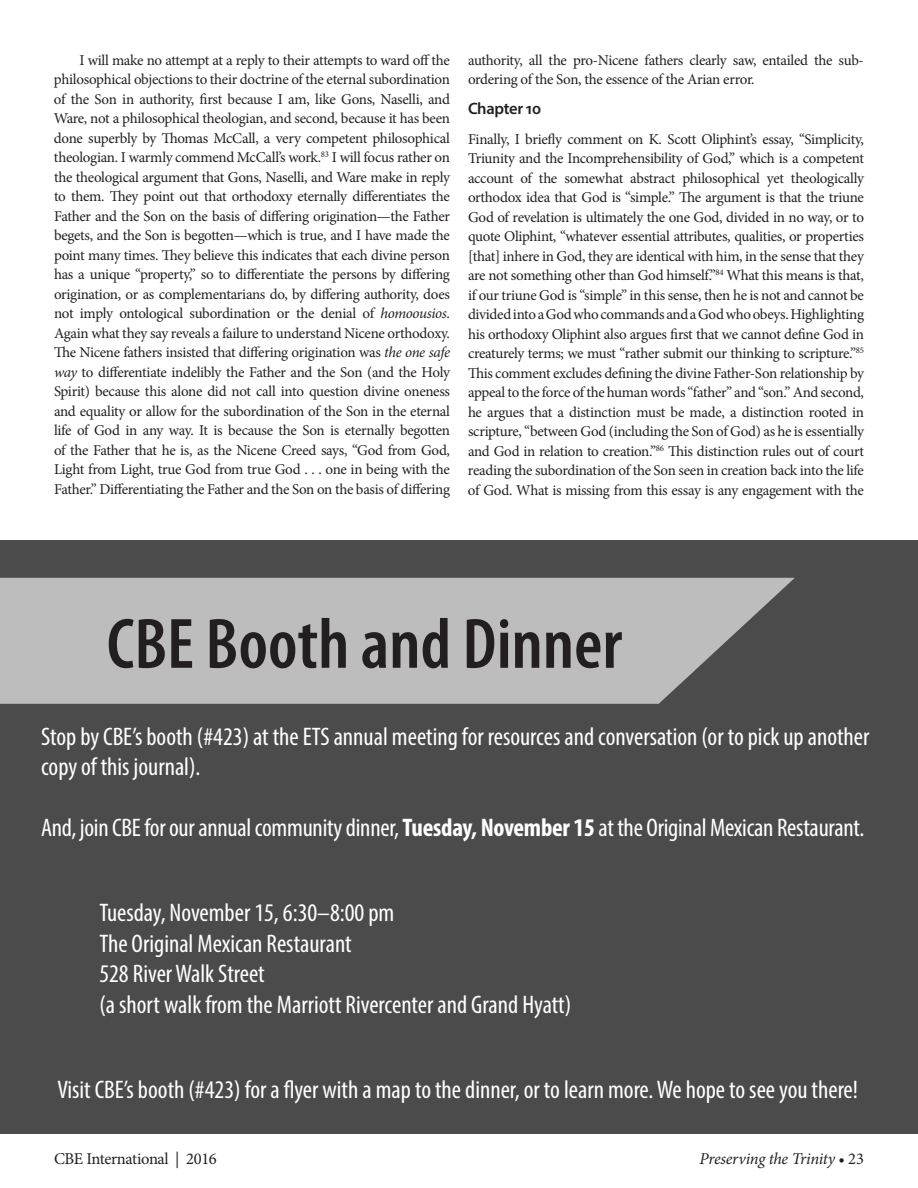
<style>
.page{position:relative;width:918px;height:1188px;background:#fff}
.page>*{position:absolute;margin:0;border:0;box-sizing:border-box;transform-origin:0 0}
.t1{font:600 condensed 72px "Myriad Pro";color:#231f20}
.t2{font:condensed 25.5px/30.6px "Myriad Pro";color:#fff}
.t3{font:italic 16.5px "Minion Pro";letter-spacing:-.02em;color:#231f20}
.t4{font:16.5px "Minion Pro";letter-spacing:-.02em;color:#231f20}
.t5{font:600 16.5px "Myriad Pro";letter-spacing:-.02em;color:#231f20}
.t6{font:15px/19.5px "Minion Pro";letter-spacing:-.025em;color:#231f20;text-align:justify}
.s1{font-style:italic}
.s2{font-weight:700}
.s3{font-style:normal}
</style>
<div class="page">
<div style="left:0;top:540px;width:918px;height:594px;background:#4c4b4b"></div>
<svg style="left:0;top:578px;width:795px;height:126px;background:#b4b3b3"></svg>
<p class="t6" style="left:54px;top:50px;width:398px;text-indent:26px">I will make no attempt at a reply to their attempts to ward off the philosophical objections to their doctrine of the eternal subordination of the Son in authority, first because I am, like Gons, Naselli, and Ware, not a philosophical theologian, and second, because it has been done superbly by Thomas McCall, a very competent philosophical theologian. I warmly commend McCall’s work.<sup>83</sup> I will focus rather on the theological argument that Gons, Naselli, and Ware make in reply to them. They point out that orthodoxy eternally differentiates the Father and the Son on the basis of differing origination—the Father begets, and the Son is begotten—which is true, and I have made the point many times. They believe this indicates that each divine person has a unique “property,” so to differentiate the persons by differing origination, or as complementarians do, by differing authority, does not imply ontological subordination or the denial of <span class="s1">homoousios</span>.<br>Again what they say reveals a failure to understand Nicene orthodoxy.<br>The Nicene fathers insisted that differing origination was <span class="s1">the one safe way</span> to differentiate indelibly the Father and the Son (and the Holy Spirit) because this alone did not call into question divine oneness and equality or allow for the subordination of the Son in the eternal life of God in any way. It is because the Son is eternally begotten of the Father that he is, as the Nicene Creed says, “God from God, Light from Light, true God from true God . . . one in being with the Father.” Differentiating the Father and the Son on the basis of differing</p>
<p class="t6" style="left:468px;top:50px;width:397px">authority, all the pro-Nicene fathers clearly saw, entailed the sub&shy;ordering of the Son, the essence of the Arian error.</p>
<p class="t5" style="left:468px;top:98px;width:75px">Chapter 10</p>
<p class="t6" style="left:468px;top:129px;width:398px">Finally, I briefly comment on K. Scott Oliphint’s essay, “Simplicity, Triunity and the Incomprehensibility of God,” which is a competent account of the somewhat abstract philosophical yet theologically orthodox idea that God is “simple.” The argument is that the triune God of revelation is ultimately the one God, divided in no way, or to quote Oliphint, “whatever essential attributes, qualities, or properties [that] inhere in God, they are identical with him, in the sense that they are not something other than God himself.”<sup>84</sup> What this means is that, if our triune God is “simple” in this sense, then he is not and cannot be divided into a God who commands and a God who obeys. Highlighting his orthodoxy Oliphint also argues first that we cannot define God in creaturely terms; we must “rather submit our thinking to scripture.”<sup>85<br></sup>This comment excludes defining the divine Father-Son relationship by appeal to the force of the human words “father” and “son.” And second, he argues that a distinction must be made, a distinction rooted in scripture, “between God (including the Son of God) as he is essentially and God in relation to creation.”<sup>86</sup> This distinction rules out of court reading the subordination of the Son seen in creation back into the life of God. What is missing from this essay is any engagement with the</p>
<h1 class="t1" style="left:107px;top:605px;width:517px">CBE Booth and Dinner</h1>
<h2 class="t2" style="left:41px;top:720px;width:830px">Stop by CBE’s booth (#423) at the ETS annual meeting for resources and conversation (or to pick up another copy of this journal).</h2>
<h2 class="t2" style="left:41px;top:812px;width:825px">And, join CBE for our annual community dinner, <span class="s2">Tuesday, November 15</span> at the Original Mexican Restaurant.</h2>
<h2 class="t2" style="left:99px;top:897px;width:473px">Tuesday, November 15, 6:30–8:00 pm<br>The Original Mexican Restaurant<br>528 River Walk Street<br>(a short walk from the Marriott Rivercenter and Grand Hyatt)</h2>
<h2 class="t2" style="left:57px;top:1073px;width:802px">Visit CBE’s booth (#423) for a flyer with a map to the dinner, or to learn more. We hope to see you there!</h2>
<p class="t4" style="left:54px;top:1148px;width:164px">CBE International | 2016</p>
<p class="t3" style="left:700px;top:1148px;width:166px">Preserving the Trinity <span class="s3">• 23</span></p>
</div>
